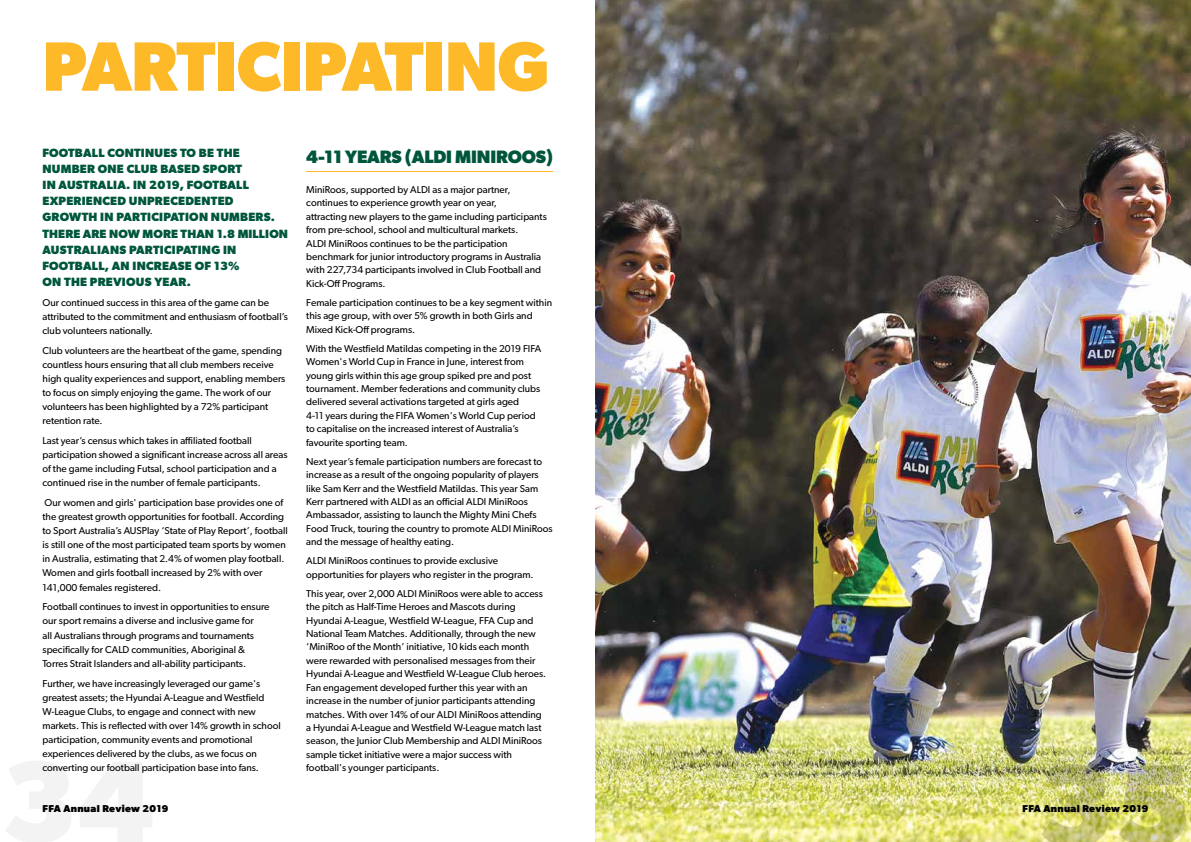
<style>
.page{position:relative;width:1191px;height:842px;background:#fff}
.page>*{position:absolute;margin:0;border:0;box-sizing:border-box;transform-origin:0 0}
.t1{font:700 116.3px "Gibson";color:#000}
.t2{font:700 70px "Gibson";letter-spacing:-.01em;color:#fdb927}
.t3{font:700 18px "Gibson";letter-spacing:-.01em;color:#00563d}
.t4{font:700 12px/16.1px "Gibson";letter-spacing:.02em;color:#00563d}
.t5{font:10px/13.4px "Gibson";color:#000}
.t6{font:700 10px "Gibson";letter-spacing:.03em;color:#000}
</style>
<div class="page">
<hr style="left:306px;top:171px;width:247px;height:1px;background:#fdb927">
<img style="left:595px;top:0;width:596px;height:842px">
<h2 class="t2" style="left:43px;top:25px;width:508px">PARTICIPATING</h2>
<p class="t4" style="left:43px;top:144px;width:247px">FOOTBALL CONTINUES TO BE THE<br>NUMBER ONE CLUB BASED SPORT<br>IN AUSTRALIA. IN 2019, FOOTBALL<br>EXPERIENCED UNPRECEDENTED<br>GROWTH IN PARTICIPATION NUMBERS.<br>THERE ARE NOW MORE THAN 1.8 MILLION<br>AUSTRALIANS PARTICIPATING IN<br>FOOTBALL, AN INCREASE OF 13%<br>ON THE PREVIOUS YEAR.</p>
<p class="t5" style="left:43px;top:295px;width:247px;line-height:14.1px">Our continued success in this area of the game can be attributed to the commitment and enthusiasm of football’s club volunteers nationally.</p>
<p class="t5" style="left:43px;top:343px;width:244px;line-height:14.1px">Club volunteers are the heartbeat of the game, spending countless hours ensuring that all club members receive high quality experiences and support, enabling members to focus on simply enjoying the game. The work of our volunteers has been highlighted by a 72% participant retention rate.</p>
<p class="t5" style="left:43px;top:433px;width:246px;line-height:14.1px">Last year’s census which takes in affiliated football participation showed a significant increase across all areas of the game including Futsal, school participation and a continued rise in the number of female participants.</p>
<p class="t5" style="left:43px;top:495px;width:247px;line-height:14.1px">Our women and girls' participation base provides one of the greatest growth opportunities for football. According to Sport Australia’s AUSPlay ‘State of Play Report’, football is still one of the most participated team sports by women in Australia, estimating that 2.4% of women play football.<br>Women and girls football increased by 2% with over 141,000 females registered.</p>
<p class="t5" style="left:43px;top:600px;width:228px;line-height:14.1px">Football continues to invest in opportunities to ensure our sport remains a diverse and inclusive game for<br>all Australians through programs and tournaments specifically for CALD communities, Aboriginal &amp; Torres Strait Islanders and all-ability participants.</p>
<p class="t5" style="left:43px;top:676px;width:240px;line-height:14.1px">Further, we have increasingly leveraged our game's greatest assets; the Hyundai A-League and Westfield W-League Clubs, to engage and connect with new markets. This is reflected with over 14% growth in school participation, community events and promotional experiences delivered by the clubs, as we focus on converting our football participation base into fans.</p>
<h1 class="t1" style="left:0;top:733px;width:156px">34</h1>
<p class="t6" style="left:43px;top:803px;width:127px">FFA Annual Review 2019</p>
<h3 class="t3" style="left:306px;top:146px;width:248px">4-11 YEARS (ALDI MINIROOS)</h3>
<p class="t5" style="left:306px;top:183px;width:242px">MiniRoos, supported by ALDI as a major partner, continues to experience growth year on year,<br>attracting new players to the game including participants from pre-school, school and multicultural markets.<br>ALDI MiniRoos continues to be the participation benchmark for junior introductory programs in Australia with 227,734 participants involved in Club Football and Kick-Off Programs.</p>
<p class="t5" style="left:306px;top:296px;width:247px">Female participation continues to be a key segment within this age group, with over 5% growth in both Girls and<br>Mixed Kick-Off programs.</p>
<p class="t5" style="left:306px;top:341px;width:237px">With the Westfield Matildas competing in the 2019 FIFA Women's World Cup in France in June, interest from young girls within this age group spiked pre and post tournament. Member federations and community clubs delivered several activations targeted at girls aged<br>4-11 years during the FIFA Women's World Cup period to capitalise on the increased interest of Australia’s favourite sporting team.</p>
<p class="t5" style="left:306px;top:454px;width:248px">Next year’s female participation numbers are forecast to increase as a result of the ongoing popularity of players like Sam Kerr and the Westfield Matildas. This year Sam Kerr partnered with ALDI as an official ALDI MiniRoos Ambassador, assisting to launch the Mighty Mini Chefs Food Truck, touring the country to promote ALDI MiniRoos and the message of healthy eating.</p>
<p class="t5" style="left:306px;top:554px;width:229px">ALDI MiniRoos continues to provide exclusive opportunities for players who register in the program.</p>
<p class="t5" style="left:306px;top:586px;width:241px">This year, over 2,000 ALDI MiniRoos were able to access the pitch as Half-Time Heroes and Mascots during Hyundai A-League, Westfield W-League, FFA Cup and National Team Matches. Additionally, through the new ‘MiniRoo of the Month’ initiative, 10 kids each month were rewarded with personalised messages from their Hyundai A-League and Westfield W-League Club heroes.<br>Fan engagement developed further this year with an increase in the number of junior participants attending matches. With over 14% of our ALDI MiniRoos attending a Hyundai A-League and Westfield W-League match last season, the Junior Club Membership and ALDI MiniRoos sample ticket initiative were a major success with football's younger participants.</p>
<h1 class="t1" style="left:1036px;top:736px;width:156px">35</h1>
<p class="t6" style="left:1022px;top:803px;width:127px">FFA Annual Review 2019</p>
</div>
